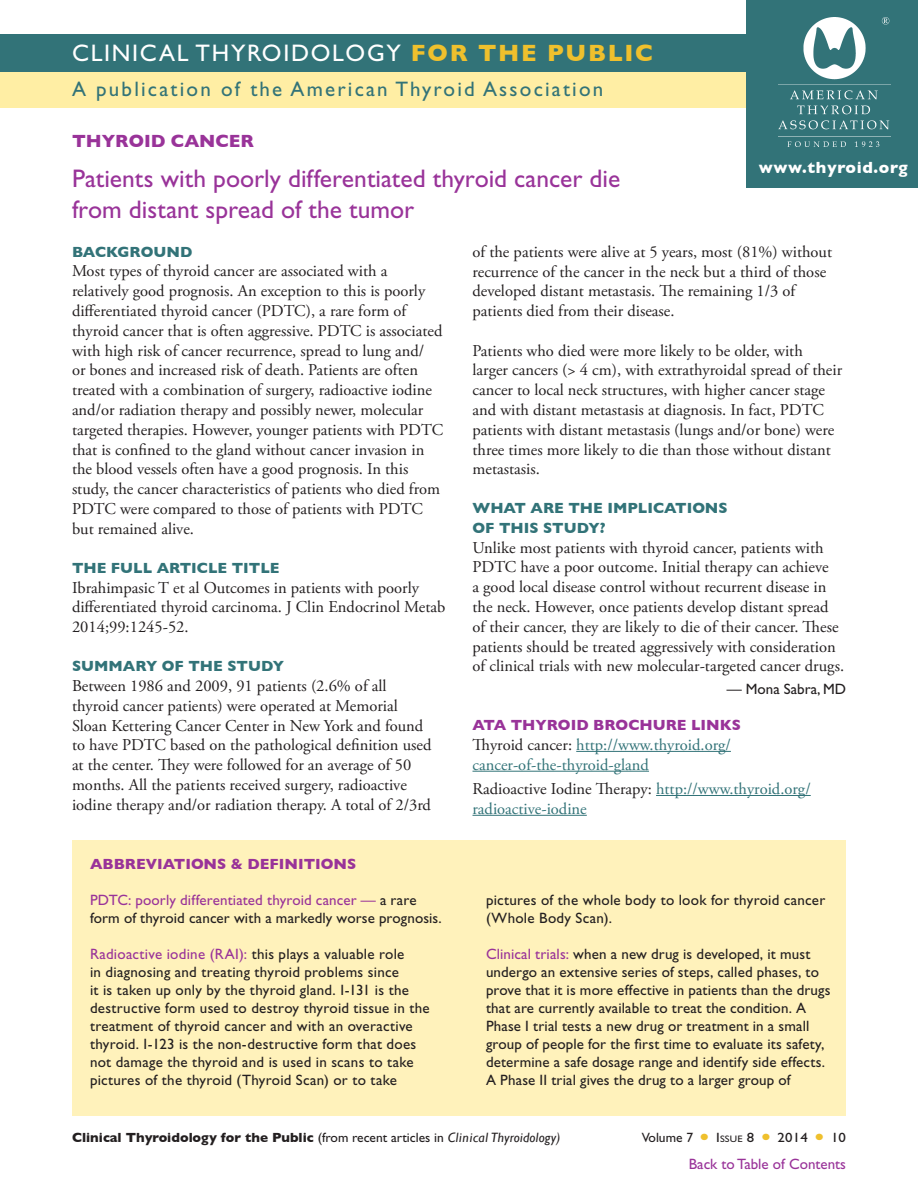
<style>
.page{position:relative;width:918px;height:1188px;background:#fff}
.page>*{position:absolute;margin:0;border:0;box-sizing:border-box;transform-origin:0 0}
.t1{font:25.5px/30.6px "Gill Sans Std";color:#939}
.t2{font:24px "Gill Sans Std";letter-spacing:.07em;color:#fff}
.t3{font:21px "Gill Sans Std";letter-spacing:.105em;color:#327378}
.Topic_Header{font:700 18px "Gill Sans";color:#939}
.body_serif{font:16.5px/19.8px "Adobe Garamond Pro";color:#231f20}
.body_serif_2nd_para{font:16.5px/19.8px "Adobe Garamond Pro";color:#231f20}
.body_links{font:16.5px/19.8px "Adobe Garamond Pro";color:#327378}
.t4{font:700 16.5px "Gill Sans";letter-spacing:.04em;color:#fff}
.abbreviations_body{font:15px/18px "Gill Sans Std";letter-spacing:.015em;color:#231f20}
.question{font:700 15px/19.5px "Gill Sans";color:#327378}
.abbreviations_head{font:700 15px "Gill Sans";color:#939}
.question_links{font:700 15px "Gill Sans";color:#939}
.t5{font:15px "Gill Sans Std";color:#939}
.body_editor_name{font:15px "Gill Sans Std";color:#231f20}
.t6{font:700 13.5px "Gill Sans";color:#231f20}
.t7{font:13.5px "Gill Sans Std";color:#231f20}
.t8{font:13.5px "Gill Sans Std";letter-spacing:.01em;color:#231f20;scale:1.1 1}
.t9{font:9.45px "Gill Sans Std";color:#231f20;scale:1.1 1}
.s1{font-family:"Gill Sans";font-weight:700;color:#efc02d}
.s2{color:#231f20}
.s3{color:#939}
.s4{font-family:"Gill Sans Std";font-weight:400}
.s5{font-weight:400;font-style:italic}
.s6{font-size:13.5px}
</style>
<div class="page">
<hr style="left:576px;top:751px;width:155px;height:1px;background:#327378">
<hr style="left:472px;top:771px;width:177px;height:1px;background:#327378">
<hr style="left:656px;top:795px;width:155px;height:1px;background:#327378">
<hr style="left:472px;top:815px;width:115px;height:1px;background:#327378">
<div style="left:0;top:70px;width:918px;height:38px;background:#ffeea4"></div>
<div style="left:0;top:35px;width:918px;height:37px;background:#327378"></div>
<div style="left:747px;top:0;width:171px;height:188px;background:#327378"></div>
<img style="left:778px;top:18px;width:112px;height:129px">
<div style="left:72px;top:841px;width:774px;height:275px;background:#fff2bb"></div>
<p class="t2" style="left:72px;top:40px;width:583px">CLINICAL THYROIDOLOGY <span class="s1">FOR THE PUBLIC</span></p>
<p class="t3" style="left:72px;top:77px;width:533px">A publication of the American Thyroid Association</p>
<p class="Topic_Header" style="left:72px;top:131px;width:184px">THYROID CANCER</p>
<p class="t1" style="left:72px;top:163px;width:550px">Patients with poorly differentiated thyroid cancer die from distant spread of the tumor</p>
<p class="question" style="left:72px;top:242px;width:122px">BACKGROUND</p>
<p class="body_serif" style="left:72px;top:262px;width:373px">Most types of thyroid cancer are associated with a relatively good prognosis. An exception to this is poorly differentiated thyroid cancer (PDTC), a rare form of thyroid cancer that is often aggressive. PDTC is associated with high risk of cancer recurrence, spread to lung and/<br>or bones and increased risk of death. Patients are often treated with a combination of surgery, radioactive iodine and/or radiation therapy and possibly newer, molecular targeted therapies. However, younger patients with PDTC that is confined to the gland without cancer invasion in the blood vessels often have a good prognosis. In this study, the cancer characteristics of patients who died from PDTC were compared to those of patients with PDTC but remained alive.</p>
<p class="question" style="left:72px;top:558px;width:209px">THE FULL ARTICLE TITLE</p>
<p class="body_serif" style="left:72px;top:578px;width:375px">Ibrahimpasic T et al Outcomes in patients with poorly differentiated thyroid carcinoma. J Clin Endocrinol Metab<br>2014;99:1245-52.</p>
<p class="question" style="left:72px;top:656px;width:214px">SUMMARY OF THE STUDY</p>
<p class="body_serif" style="left:72px;top:676px;width:361px">Between 1986 and 2009, 91 patients (2.6% of all thyroid cancer patients) were operated at Memorial Sloan Kettering Cancer Center in New York and found to have PDTC based on the pathological definition used at the center. They were followed for an average of 50 months. All the patients received surgery, radioactive iodine therapy and/or radiation therapy. A total of 2/3rd</p>
<p class="t4" style="left:759px;top:158px;width:150px">www.thyroid.org</p>
<p class="body_serif" style="left:472px;top:242px;width:361px">of the patients were alive at 5 years, most (81%) without recurrence of the cancer in the neck but a third of those developed distant metastasis. The remaining 1/3 of patients died from their disease.</p>
<p class="body_serif_2nd_para" style="left:472px;top:341px;width:371px">Patients who died were more likely to be older, with larger cancers (&gt; 4 cm), with extrathyroidal spread of their cancer to local neck structures, with higher cancer stage and with distant metastasis at diagnosis. In fact, PDTC patients with distant metastasis (lungs and/or bone) were three times more likely to die than those without distant metastasis.</p>
<p class="question" style="left:472px;top:498px;width:257px">WHAT ARE THE IMPLICATIONS<br>OF THIS STUDY?</p>
<p class="body_serif" style="left:472px;top:538px;width:373px">Unlike most patients with thyroid cancer, patients with PDTC have a poor outcome. Initial therapy can achieve<br>a good local disease control without recurrent disease in the neck. However, once patients develop distant spread of their cancer, they are likely to die of their cancer. These patients should be treated aggressively with consideration of clinical trials with new molecular-targeted cancer drugs.</p>
<p class="body_editor_name" style="left:727px;top:680px;width:121px">— Mona Sabra, MD</p>
<p class="question_links" style="left:472px;top:716px;width:270px">ATA THYROID BROCHURE LINKS</p>
<p class="body_links" style="left:472px;top:735px;width:260px"><span class="s2">Thyroid cancer:</span> http://www.thyroid.org/ cancer-of-the-thyroid-gland</p>
<p class="body_links" style="left:472px;top:779px;width:340px"><span class="s2">Radioactive Iodine Therapy:</span> http://www.thyroid.org/ radioactive-iodine</p>
<p class="abbreviations_head" style="left:90px;top:855px;width:268px">ABBREVIATIONS &amp; DEFINITIONS</p>
<p class="abbreviations_body" style="left:90px;top:891px;width:353px"><span class="s3">PDTC: poorly differentiated thyroid cancer —</span> a rare form of thyroid cancer with a markedly worse prognosis.</p>
<p class="abbreviations_body" style="left:90px;top:945px;width:341px"><span class="s3">Radioactive iodine (RAI):</span> this plays a valuable role<br>in diagnosing and treating thyroid problems since<br>it is taken up only by the thyroid gland. I-131 is the destructive form used to destroy thyroid tissue in the treatment of thyroid cancer and with an overactive thyroid. I-123 is the non-destructive form that does not damage the thyroid and is used in scans to take pictures of the thyroid (Thyroid Scan) or to take</p>
<p class="abbreviations_body" style="left:486px;top:891px;width:341px">pictures of the whole body to look for thyroid cancer (Whole Body Scan).</p>
<p class="abbreviations_body" style="left:486px;top:945px;width:346px"><span class="s3">Clinical trials:</span> when a new drug is developed, it must undergo an extensive series of steps, called phases, to prove that it is more effective in patients than the drugs that are currently available to treat the condition. A Phase I trial tests a new drug or treatment in a small group of people for the first time to evaluate its safety, determine a safe dosage range and identify side effects.<br>A Phase II trial gives the drug to a larger group of</p>
<p class="t6" style="left:72px;top:1129px;width:490px">Clinical Thyroidology for the Public <span class="s4">(from recent articles in</span> <span class="s5">Clinical Thyroidology)</span></p>
<p class="t7" style="left:642px;top:1130px;width:53px">Volume 7</p>
<p class="t9" style="left:716px;top:1133px;width:10px"><span class="s6">I</span>SSUE</p>
<p class="t8" style="left:747px;top:1130px;width:8px">8</p>
<p class="t8" style="left:778px;top:1130px;width:29px">2014</p>
<p class="t8" style="left:831px;top:1130px;width:15px">10</p>
<p class="t5" style="left:689px;top:1155px;width:159px">Back to Table of Contents</p>
</div>
